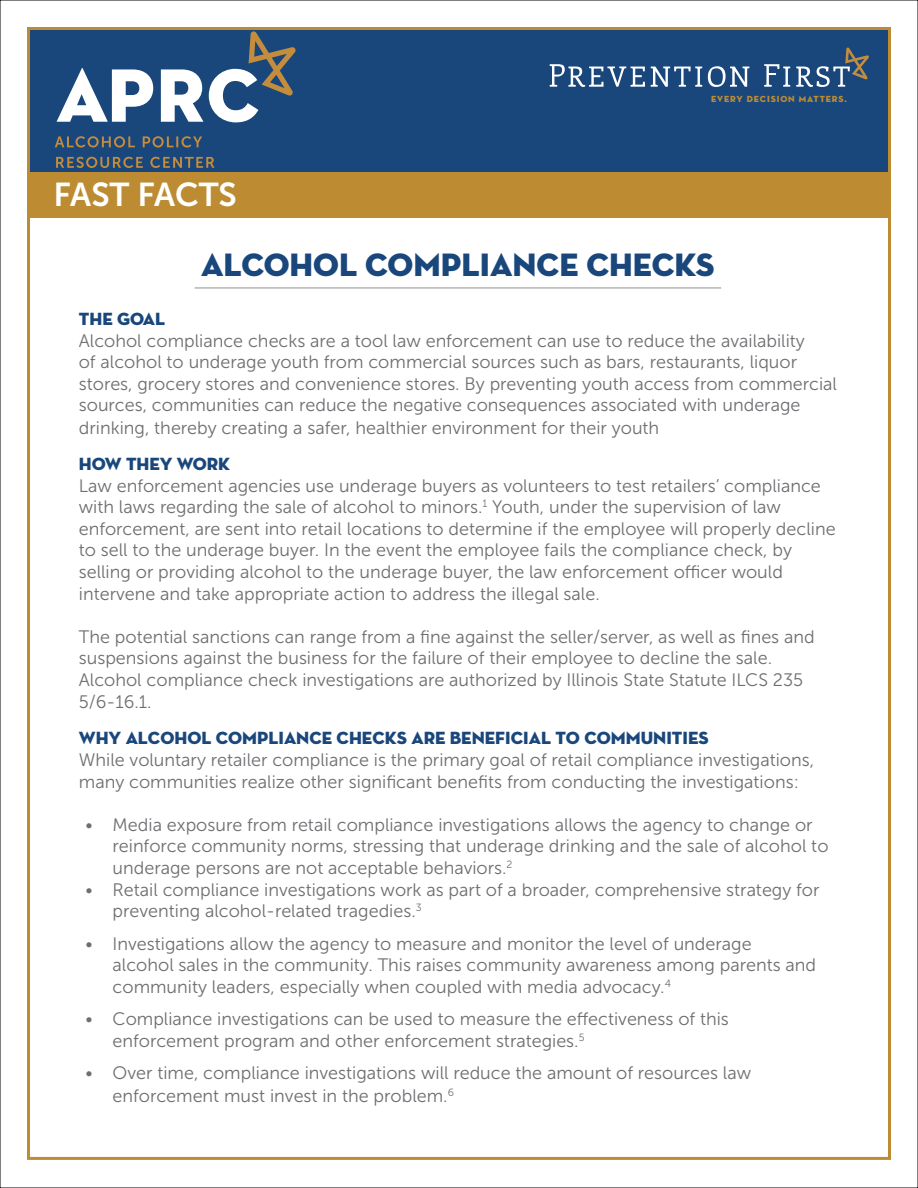
<style>
.page{position:relative;width:918px;height:1188px;background:#fff}
.page>*{position:absolute;margin:0;border:0;box-sizing:border-box;transform-origin:0 0}
.t1{font:33px "Neutraface Display Titling";color:#19477c}
.t2{font:33px "Museo Sans 700";color:#fff}
.t3{font:18px/21.6px "Museo Sans 300";color:#6d6e71}
.t4{font:18px "Neutraface Display Titling";color:#19477c}
.t5{font:9px "Neutraface Display Titling";letter-spacing:.1em;color:#bd8c32}
</style>
<div class="page">
<div style="left:27px;top:27px;width:864px;height:186px;background:#19477c;border:3px solid #bd8c32"></div>
<div style="left:30px;top:172px;width:858px;height:10px;background:#bd8c32"></div>
<svg style="left:550px;top:64px;width:95px;height:23px"></svg>
<svg style="left:651px;top:67px;width:51px;height:20px"></svg>
<svg style="left:708px;top:66px;width:41px;height:21px"></svg>
<svg style="left:764px;top:64px;width:26px;height:23px"></svg>
<svg style="left:796px;top:48px;width:73px;height:39px"></svg>
<div style="left:27px;top:173px;width:861px;height:45px;background:#bd8c32"></div>
<hr style="left:195px;top:287px;width:526px;height:2px;background:#b1b4b6">
<svg style="left:55px;top:136px;width:159px;height:32px"></svg>
<svg style="left:161px;top:69px;width:42px;height:53px"></svg>
<svg style="left:57px;top:68px;width:96px;height:54px"></svg>
<svg style="left:209px;top:31px;width:87px;height:91px"></svg>
<h1 class="t2" style="left:54px;top:176px;width:185px">FAST FACTS</h1>
<p class="t5" style="left:711px;top:93px;width:137px">EVERY DECISION MATTERS.</p>
<h1 class="t1" style="left:201px;top:244px;width:515px">ALCOHOL COMPLIANCE CHECKS</h1>
<p class="t4" style="left:79px;top:308px;width:88px">THE GOAL</p>
<p class="t3" style="left:79px;top:330px;width:760px">Alcohol compliance checks are a tool law enforcement can use to reduce the availability<br>of alcohol to underage youth from commercial sources such as bars, restaurants, liquor stores, grocery stores and convenience stores. By preventing youth access from commercial sources, communities can reduce the negative consequences associated with underage drinking, thereby creating a safer, healthier environment for their youth</p>
<p class="t4" style="left:79px;top:453px;width:153px">HOW THEY WORK</p>
<p class="t3" style="left:79px;top:475px;width:758px">Law enforcement agencies use underage buyers as volunteers to test retailers’ compliance with laws regarding the sale of alcohol to minors.<sup>1</sup> Youth, under the supervision of law enforcement, are sent into retail locations to determine if the employee will properly decline to sell to the underage buyer. In the event the employee fails the compliance check, by selling or providing alcohol to the underage buyer, the law enforcement officer would intervene and take appropriate action to address the illegal sale.</p>
<p class="t3" style="left:79px;top:626px;width:737px">The potential sanctions can range from a fine against the seller/server, as well as fines and suspensions against the business for the failure of their employee to decline the sale.<br>Alcohol compliance check investigations are authorized by Illinois State Statute ILCS 235<br>5/6-16.1.</p>
<p class="t4" style="left:79px;top:727px;width:631px">WHY ALCOHOL COMPLIANCE CHECKS ARE BENEFICIAL TO COMMUNITIES</p>
<p class="t3" style="left:79px;top:749px;width:737px">While voluntary retailer compliance is the primary goal of retail compliance investigations, many communities realize other significant benefits from conducting the investigations:</p>
<p class="t3" style="left:113px;top:814px;width:717px;text-indent:-27px">• Media exposure from retail compliance investigations allows the agency to change or reinforce community norms, stressing that underage drinking and the sale of alcohol to underage persons are not acceptable behaviors.<sup>2</sup></p>
<p class="t3" style="left:113px;top:879px;width:708px;text-indent:-27px">• Retail compliance investigations work as part of a broader, comprehensive strategy for preventing alcohol-related tragedies.<sup>3</sup></p>
<p class="t3" style="left:113px;top:933px;width:705px;text-indent:-27px">• Investigations allow the agency to measure and monitor the level of underage alcohol sales in the community. This raises community awareness among parents and community leaders, especially when coupled with media advocacy.<sup>4</sup></p>
<p class="t3" style="left:113px;top:1008px;width:618px;text-indent:-27px">• Compliance investigations can be used to measure the effectiveness of this enforcement program and other enforcement strategies.<sup>5</sup></p>
<p class="t3" style="left:113px;top:1062px;width:640px;line-height:22.5px;text-indent:-27px">• Over time, compliance investigations will reduce the amount of resources law enforcement must invest in the problem.<sup>6</sup></p>
</div>
